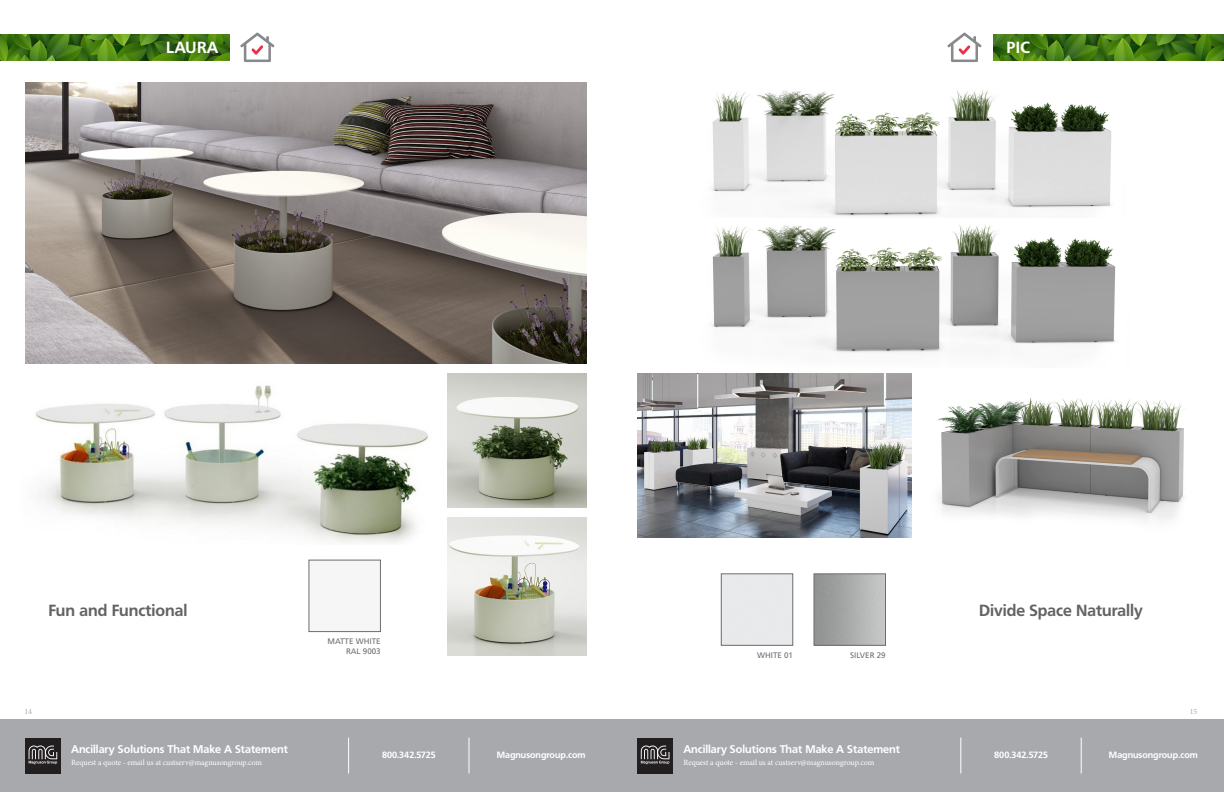
<style>
.page{position:relative;width:1224px;height:792px;background:#fff}
.page>*{position:absolute;margin:0;border:0;box-sizing:border-box;transform-origin:0 0}
.t1{font:700 16px "Frutiger BQ";color:#636366}
.t2{font:700 16px "Frutiger BQ";letter-spacing:.02em;color:#fff}
.t3{font:700 11px "Frutiger BQ";color:#fff}
.t4{font:700 9px "Frutiger BQ";color:#fff}
.t5{font:8px "Minion Pro";letter-spacing:-.01em;color:#fff}
.t6{font:8px "Frutiger";color:#6c6d70}
.t7{font:8px "Minion Pro";color:#a8a9ad}
</style>
<div class="page">
<div style="left:0;top:719px;width:612px;height:73px;background:#a8a9ad"></div>
<div style="left:25px;top:738px;width:36px;height:36px;background:#231f20"></div>
<svg style="left:29px;top:746px;width:28px;height:18px"></svg>
<hr style="left:348px;top:738px;width:1px;height:36px;background:#fff">
<hr style="left:469px;top:738px;width:1px;height:36px;background:#fff">
<div style="left:612px;top:719px;width:612px;height:73px;background:#a8a9ad"></div>
<div style="left:637px;top:738px;width:36px;height:36px;background:#231f20"></div>
<svg style="left:641px;top:746px;width:28px;height:18px"></svg>
<hr style="left:961px;top:738px;width:1px;height:36px;background:#fff">
<hr style="left:1081px;top:738px;width:1px;height:36px;background:#fff">
<img style="left:0;top:34px;width:229px;height:26px">
<img style="left:994px;top:34px;width:230px;height:26px">
<div style="left:721px;top:574px;width:72px;height:72px;border:1px solid #6c6d70"></div>
<div style="left:814px;top:574px;width:72px;height:72px;border:1px solid #6c6d70"></div>
<svg style="left:240px;top:33px;width:34px;height:29px"></svg>
<svg style="left:947px;top:33px;width:35px;height:29px"></svg>
<img style="left:25px;top:83px;width:562px;height:280px">
<img style="left:35px;top:385px;width:393px;height:158px">
<img style="left:448px;top:374px;width:139px;height:134px">
<img style="left:448px;top:518px;width:139px;height:138px">
<div style="left:309px;top:560px;width:72px;height:72px;border:1px solid #6c6d70"></div>
<img style="left:711px;top:224px;width:405px;height:129px">
<img style="left:711px;top:90px;width:401px;height:127px">
<img style="left:638px;top:374px;width:273px;height:164px">
<img style="left:938px;top:398px;width:246px;height:123px">
<p class="t2" style="left:166px;top:38px;width:54px">LAURA</p>
<p class="t2" style="left:1007px;top:38px;width:25px">PIC</p>
<p class="t1" style="left:49px;top:601px;width:140px">Fun and Functional</p>
<p class="t1" style="left:979px;top:601px;width:165px">Divide Space Naturally</p>
<p class="t6" style="left:327px;top:637px;width:55px">MATTE WHITE</p>
<p class="t6" style="left:346px;top:646px;width:36px">RAL 9003</p>
<p class="t6" style="left:757px;top:650px;width:38px">WHITE 01</p>
<p class="t6" style="left:850px;top:650px;width:37px">SILVER 29</p>
<p class="t7" style="left:24px;top:706px;width:9px">14</p>
<p class="t7" style="left:1190px;top:706px;width:9px">15</p>
<p class="t3" style="left:71px;top:743px;width:218px">Ancillary Solutions That Make A Statement</p>
<p class="t4" style="left:382px;top:750px;width:55px">800.342.5725</p>
<p class="t4" style="left:497px;top:750px;width:90px">Magnusongroup.com</p>
<p class="t5" style="left:71px;top:757px;width:192px">Request a quote - email us at custserv@magnusongroup.com</p>
<p class="t3" style="left:683px;top:743px;width:218px">Ancillary Solutions That Make A Statement</p>
<p class="t4" style="left:994px;top:750px;width:55px">800.342.5725</p>
<p class="t4" style="left:1109px;top:750px;width:90px">Magnusongroup.com</p>
<p class="t5" style="left:683px;top:757px;width:192px">Request a quote - email us at custserv@magnusongroup.com</p>
</div>
